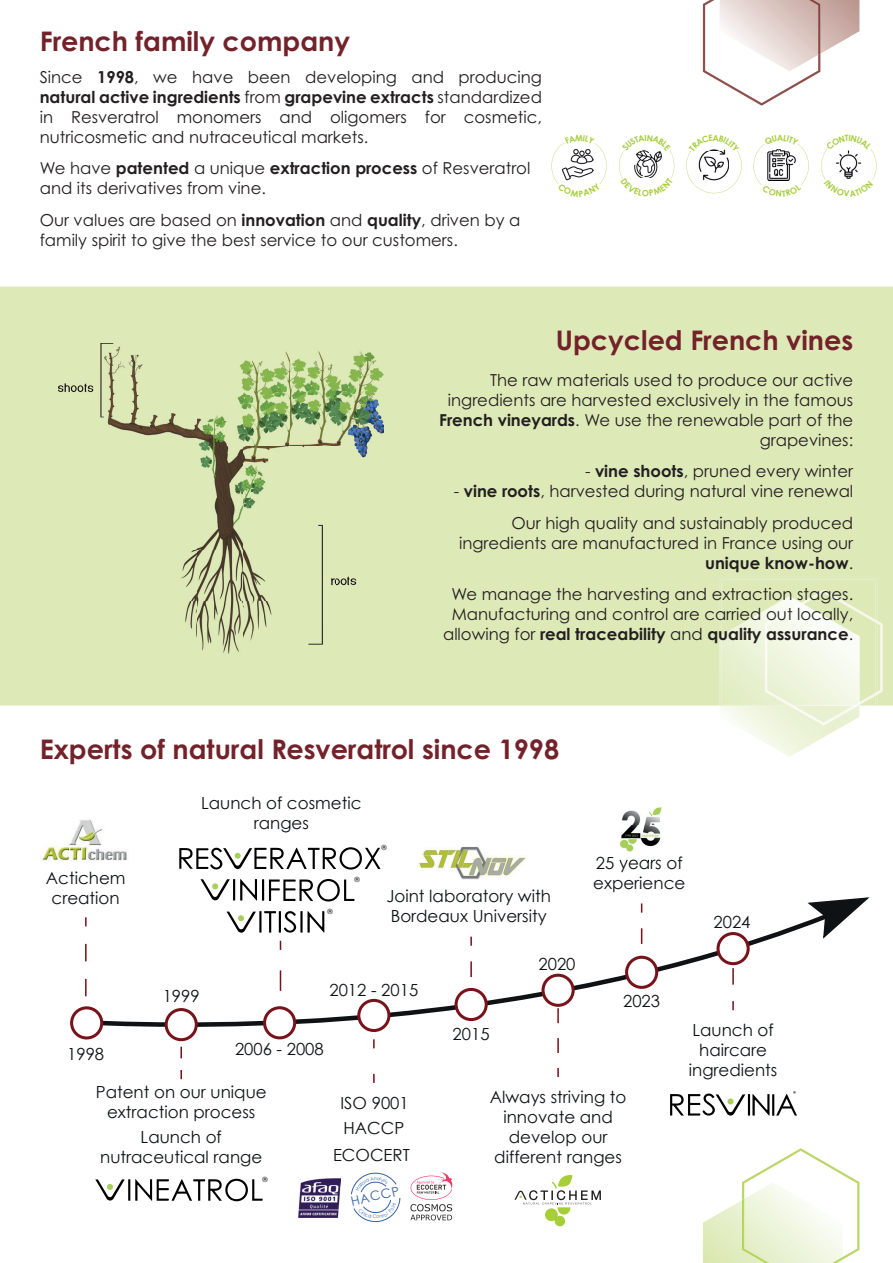
<style>
.page{position:relative;width:893px;height:1263px;background:#fff}
.page>*{position:absolute;margin:0;border:0;box-sizing:border-box;transform-origin:0 0}
.t1{font:700 27px "Century Gothic Pro";color:#73222a}
.t2{font:16.65px/20.1px "Century Gothic";color:#0f1214;text-align:center}
.t3{font:16.5px/19.8px "Century Gothic Pro";color:#231f20;text-align:right}
.t4{font:12.9px "Century Gothic";color:#3460ac}
.t5{font:7.05px "Century Gothic";color:#000001}
.t6{font:6.9px "Century Gothic";color:#000001}
.s1{font-weight:700}
</style>
<div class="page">
<div style="left:0;top:287px;width:893px;height:418px;background:#ddeab8"></div>
<img style="left:720px;top:706px;width:139px;height:51px">
<img style="left:789px;top:706px;width:69px;height:19px">
<svg style="left:720px;top:578px;width:162px;height:128px;background:#e9f1d2"></svg>
<svg style="left:703px;top:1148px;width:156px;height:115px"></svg>
<svg style="left:410px;top:1172px;width:42px;height:48px"></svg>
<svg style="left:179px;top:847px;width:202px;height:22px"></svg>
<svg style="left:807px;top:897px;width:63px;height:34px"></svg>
<svg style="left:74px;top:910px;width:758px;height:117px"></svg>
<svg style="left:85px;top:935px;width:2px;height:61px"></svg>
<svg style="left:85px;top:917px;width:2px;height:9px"></svg>
<svg style="left:180px;top:1070px;width:2px;height:9px"></svg>
<svg style="left:180px;top:1041px;width:2px;height:17px"></svg>
<svg style="left:280px;top:960px;width:1px;height:31px"></svg>
<svg style="left:373px;top:1074px;width:2px;height:9px"></svg>
<svg style="left:373px;top:1039px;width:2px;height:9px"></svg>
<svg style="left:470px;top:953px;width:2px;height:24px"></svg>
<svg style="left:470px;top:937px;width:2px;height:9px"></svg>
<svg style="left:557px;top:1068px;width:2px;height:9px"></svg>
<svg style="left:557px;top:1007px;width:2px;height:46px"></svg>
<hr style="left:128px;top:1179px;width:2px;height:22px;background:#000001">
<svg style="left:135px;top:1179px;width:128px;height:22px"></svg>
<svg style="left:95px;top:1179px;width:30px;height:22px"></svg>
<hr style="left:233px;top:879px;width:2px;height:21px;background:#000001">
<svg style="left:240px;top:879px;width:17px;height:21px"></svg>
<hr style="left:262px;top:879px;width:2px;height:22px;background:#000001">
<svg style="left:200px;top:879px;width:30px;height:21px"></svg>
<svg style="left:269px;top:879px;width:85px;height:22px"></svg>
<svg style="left:227px;top:911px;width:29px;height:22px"></svg>
<hr style="left:259px;top:911px;width:2px;height:21px;background:#000001">
<svg style="left:264px;top:911px;width:12px;height:21px"></svg>
<hr style="left:279px;top:911px;width:2px;height:21px;background:#000001">
<hr style="left:300px;top:911px;width:3px;height:21px;background:#000001">
<svg style="left:307px;top:911px;width:17px;height:21px"></svg>
<svg style="left:284px;top:911px;width:12px;height:21px"></svg>
<div style="left:72px;top:1008px;width:30px;height:30px;background:#fff;border-radius:50%"></div>
<div style="left:70px;top:1006px;width:33px;height:33px;border:3px solid #79131b;border-radius:50%"></div>
<svg style="left:641px;top:920px;width:1px;height:24px"></svg>
<div style="left:166px;top:1009px;width:30px;height:31px;background:#fff;border-radius:50%"></div>
<div style="left:165px;top:1008px;width:33px;height:33px;border:3px solid #79131b;border-radius:50%"></div>
<div style="left:265px;top:1008px;width:30px;height:30px;background:#fff;border-radius:50%"></div>
<div style="left:263px;top:1006px;width:33px;height:33px;border:3px solid #79131b;border-radius:50%"></div>
<div style="left:359px;top:1000px;width:30px;height:30px;background:#fff;border-radius:50%"></div>
<div style="left:357px;top:999px;width:33px;height:33px;border:3px solid #79131b;border-radius:50%"></div>
<div style="left:456px;top:989px;width:30px;height:30px;background:#fff;border-radius:50%"></div>
<div style="left:455px;top:988px;width:33px;height:33px;border:3px solid #79131b;border-radius:50%"></div>
<div style="left:543px;top:975px;width:30px;height:30px;background:#fff;border-radius:50%"></div>
<div style="left:541px;top:974px;width:34px;height:33px;border:3px solid #79131b;border-radius:50%"></div>
<div style="left:627px;top:957px;width:30px;height:30px;background:#fff;border-radius:50%"></div>
<div style="left:625px;top:956px;width:33px;height:33px;border:3px solid #79131b;border-radius:50%"></div>
<svg style="left:732px;top:1001px;width:2px;height:9px"></svg>
<svg style="left:732px;top:965px;width:2px;height:20px"></svg>
<div style="left:718px;top:933px;width:30px;height:31px;background:#fff;border-radius:50%"></div>
<div style="left:716px;top:932px;width:34px;height:33px;border:3px solid #79131b;border-radius:50%"></div>
<hr style="left:748px;top:1094px;width:2px;height:21px;background:#000001">
<svg style="left:752px;top:1094px;width:17px;height:21px"></svg>
<hr style="left:772px;top:1094px;width:2px;height:22px;background:#000001">
<svg style="left:776px;top:1094px;width:21px;height:21px"></svg>
<svg style="left:670px;top:1093px;width:75px;height:23px"></svg>
<img style="left:418px;top:847px;width:108px;height:33px">
<img style="left:299px;top:1178px;width:42px;height:39px">
<img style="left:42px;top:819px;width:85px;height:41px">
<div style="left:545px;top:1208px;width:13px;height:13px;background:#a6ce39;border-radius:50%"></div>
<div style="left:555px;top:1216px;width:10px;height:10px;background:#a6ce39;border-radius:50%"></div>
<svg style="left:514px;top:1175px;width:87px;height:39px"></svg>
<img style="left:620px;top:807px;width:42px;height:45px">
<img style="left:619px;top:859px;width:42px;height:2px">
<img style="left:58px;top:344px;width:325px;height:310px">
<svg style="left:703px;top:0;width:156px;height:106px"></svg>
<svg style="left:351px;top:1172px;width:49px;height:50px"></svg>
<svg style="left:619px;top:149px;width:55px;height:30px"></svg>
<svg style="left:686px;top:149px;width:56px;height:44px"></svg>
<svg style="left:753px;top:144px;width:56px;height:41px"></svg>
<svg style="left:821px;top:149px;width:56px;height:31px"></svg>
<svg style="left:551px;top:143px;width:56px;height:41px"></svg>
<h1 class="t1" style="left:40px;top:24px;width:312px">French family company</h1>
<p class="t3" style="left:40px;top:67px;width:504px;text-align:justify">Since <span class="s1">1998</span>, we have been developing and producing <span class="s1">natural active ingredients</span> from <span class="s1">grapevine extracts</span> standardized in Resveratrol monomers and oligomers for cosmetic, nutricosmetic and nutraceutical markets.</p>
<p class="t3" style="left:40px;top:158px;width:492px;text-align:left">We have <span class="s1">patented</span> a unique <span class="s1">extraction process</span> of Resveratrol and its derivatives from vine.</p>
<p class="t3" style="left:40px;top:210px;width:482px;text-align:left">Our values are based on <span class="s1">innovation</span> and <span class="s1">quality</span>, driven by a family spirit to give the best service to our customers.</p>
<h1 class="t1" style="left:556px;top:323px;width:299px">Upcycled French vines</h1>
<p class="t3" style="left:439px;top:370px;width:416px">The raw materials used to produce our active ingredients are harvested exclusively in the famous <span class="s1">French vineyards</span>. We use the renewable part of the grapevines:</p>
<p class="t3" style="left:585px;top:461px;width:270px">- <span class="s1">vine shoots</span>, pruned every winter</p>
<p class="t3" style="left:454px;top:475px;width:401px;line-height:31.8px">- <span class="s1">vine roots</span>, harvested during natural vine renewal<br>Our high quality and sustainably produced</p>
<p class="t3" style="left:459px;top:533px;width:396px">ingredients are manufactured in France using our <span class="s1">unique know-how</span>.</p>
<p class="t3" style="left:443px;top:584px;width:412px;text-align:center">We manage the harvesting and extraction stages.<br>Manufacturing and control are carried out locally, allowing for <span class="s1">real traceability</span> and <span class="s1">quality assurance</span>.</p>
<h1 class="t1" style="left:40px;top:732px;width:521px">Experts of natural Resveratrol since 1998</h1>
<p class="t2" style="left:46px;top:868px;width:81px">Actichem creation</p>
<p class="t2" style="left:67px;top:1044px;width:38px">1998</p>
<p class="t2" style="left:201px;top:792px;width:162px">Launch of cosmetic ranges</p>
<p class="t6" style="left:327px;top:906px;width:7px">®</p>
<p class="t6" style="left:354px;top:874px;width:7px">®</p>
<p class="t6" style="left:382px;top:843px;width:7px">®</p>
<p class="t2" style="left:386px;top:885px;width:166px;text-align:left">Joint laboratory with<br>Bordeaux University</p>
<p class="t2" style="left:538px;top:953px;width:38px">2020</p>
<p class="t2" style="left:163px;top:986px;width:38px">1999</p>
<p class="t2" style="left:329px;top:979px;width:90px">2012 - 2015</p>
<p class="t2" style="left:235px;top:1039px;width:90px">2006 - 2008</p>
<p class="t2" style="left:453px;top:1023px;width:38px">2015</p>
<p class="t2" style="left:593px;top:852px;width:94px;text-align:left">25 years of experience</p>
<p class="t2" style="left:623px;top:990px;width:38px">2023</p>
<p class="t2" style="left:713px;top:912px;width:38px">2024</p>
<p class="t2" style="left:689px;top:1019px;width:90px">Launch of haircare ingredients</p>
<p class="t2" style="left:96px;top:1082px;width:172px">Patent on our unique extraction process</p>
<p class="t2" style="left:100px;top:1127px;width:164px">Launch of nutraceutical range</p>
<p class="t6" style="left:263px;top:1174px;width:7px">®</p>
<p class="t2" style="left:341px;top:1093px;width:70px">ISO 9001</p>
<p class="t2" style="left:343px;top:1118px;width:62px">HACCP</p>
<p class="t2" style="left:333px;top:1145px;width:78px">ECOCERT</p>
<p class="t4" style="left:349px;top:1192px;width:51px;rotate:-13deg">HACCP</p>
<p class="t2" style="left:490px;top:1086px;width:138px">Always striving to innovate and develop our different ranges</p>
<p class="t5" style="left:793px;top:1089px;width:4px">®</p>
</div>
